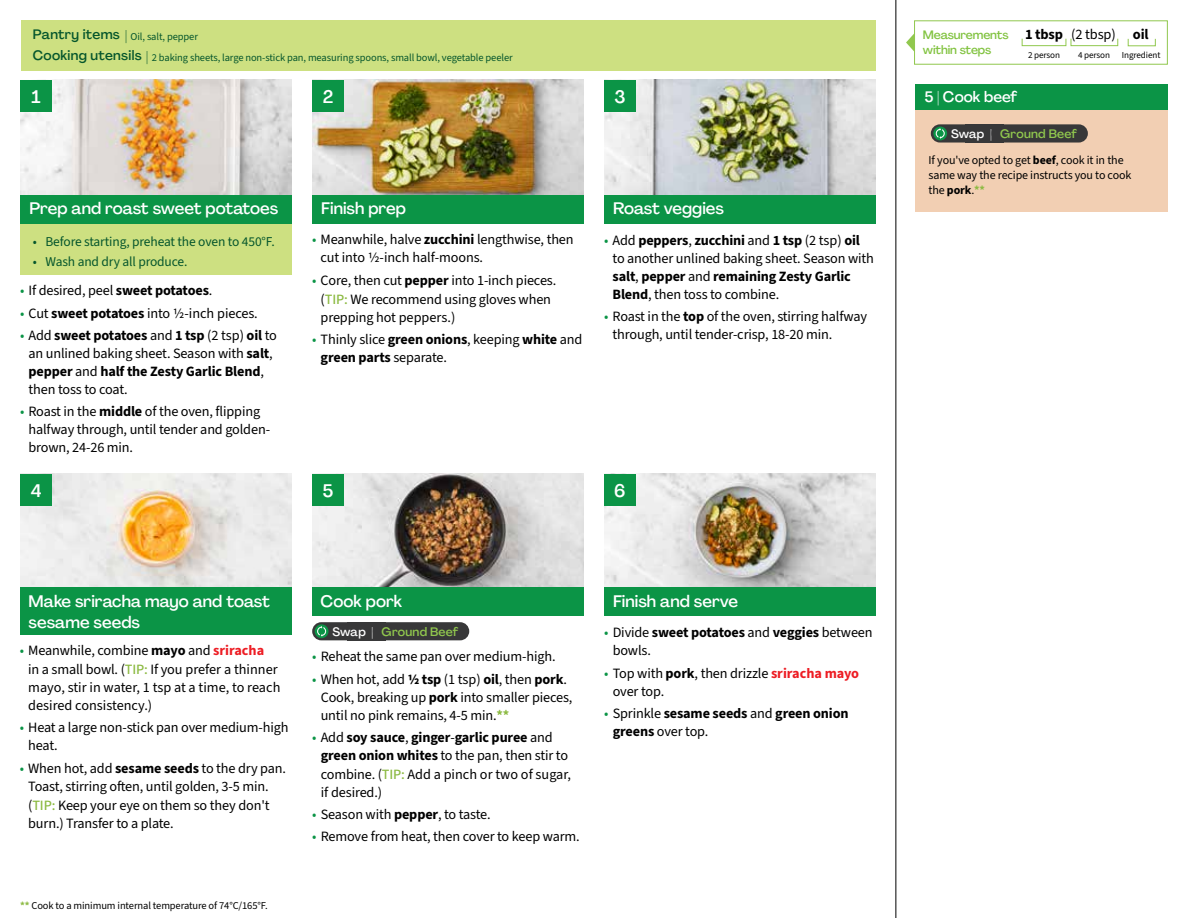
<style>
.page{position:relative;width:1188px;height:918px;background:#fff}
.page>*{position:absolute;margin:0;border:0;box-sizing:border-box;transform-origin:0 0}
.t1{font:500 18px "Agrandir";color:#fff}
.t2{font:500 16.5px/21.1px "Agrandir";color:#fff}
.t3{font:500 15px "Agrandir";color:#fff}
.t4{font:700 14.4px "Source Sans 3";letter-spacing:-.01em;color:#000}
.t5{font:14.25px/18px "Source Sans 3";letter-spacing:-.01em;color:#000}
.t6{font:700 14.25px/18px "Source Sans 3";letter-spacing:-.01em;color:#000}
.t7{font:13.5px "Source Sans 3";letter-spacing:-.01em;color:#05562c}
.t8{font:500 13.5px "Agrandir";letter-spacing:.025em;color:#05562c}
.t9{font:500 12.15px "Agrandir";letter-spacing:.02em;color:#91c84e}
.t10{font:12px/15px "Source Sans 3";letter-spacing:-.01em;color:#000}
.t11{font:500 12px/15.8px "Agrandir";letter-spacing:-.01em;color:#82c341}
.t12{font:10.5px "Source Sans 3";letter-spacing:-.01em;color:#05562c}
.t13{font:10.5px "Source Sans 3";letter-spacing:-.01em;color:#000}
.t14{font:9.15px "Source Sans 3";letter-spacing:-.01em;color:#000}
.s1{font-family:"Agrandir";font-weight:500;font-size:13.5px}
.s2{color:#0b9446}
.s3{font-weight:700}
.s4{font-weight:500;color:#8cba42}
.s5{color:#fff}
.s6{font-weight:700;color:#ed1d24}
.s7{font-weight:400;color:#0b9446}
.s8{font-weight:400}
.s9{font-weight:700;color:#8cba42}
</style>
<div class="page">
<img style="left:20px;top:474px;width:272px;height:113px">
<img style="left:312px;top:474px;width:272px;height:113px">
<img style="left:604px;top:473px;width:272px;height:114px">
<img style="left:20px;top:80px;width:272px;height:115px">
<img style="left:312px;top:80px;width:272px;height:115px">
<img style="left:604px;top:80px;width:272px;height:115px">
<div style="left:312px;top:195px;width:272px;height:29px;background:#0b9446"></div>
<div style="left:20px;top:195px;width:272px;height:29px;background:#0b9446"></div>
<div style="left:20px;top:587px;width:272px;height:47px;background:#0b9446"></div>
<div style="left:312px;top:587px;width:272px;height:29px;background:#0b9446"></div>
<div style="left:604px;top:587px;width:272px;height:29px;background:#0b9446"></div>
<div style="left:604px;top:195px;width:272px;height:29px;background:#0b9446"></div>
<div style="left:21px;top:20px;width:855px;height:51px;background:#cde081"></div>
<div style="left:20px;top:224px;width:272px;height:50px;background:#cde081"></div>
<hr style="left:896px;top:0;width:1px;height:918px;background:#000">
<div style="left:20px;top:474px;width:32px;height:32px;background:#0b9446"></div>
<div style="left:20px;top:80px;width:32px;height:32px;background:#0b9446"></div>
<div style="left:312px;top:474px;width:32px;height:32px;background:#0b9446"></div>
<div style="left:312px;top:80px;width:32px;height:32px;background:#0b9446"></div>
<div style="left:604px;top:474px;width:32px;height:32px;background:#0b9446"></div>
<div style="left:604px;top:80px;width:32px;height:32px;background:#0b9446"></div>
<div style="left:914px;top:20px;width:254px;height:45px;border:1px solid #91c84e"></div>
<div style="left:1022px;top:38px;width:44px;height:8px;border:1px solid #91c84e"></div>
<div style="left:1071px;top:38px;width:47px;height:8px;border:1px solid #91c84e"></div>
<div style="left:1128px;top:38px;width:28px;height:8px;border:1px solid #91c84e"></div>
<svg style="left:906px;top:33px;width:9px;height:19px"></svg>
<div style="left:347px;top:622px;width:38px;height:18px;background:#383839"></div>
<div style="left:312px;top:622px;width:71px;height:18px;background:#383839;border-radius:9px"></div>
<svg style="left:315px;top:624px;width:14px;height:14px"></svg>
<svg style="left:317px;top:626px;width:9px;height:11px"></svg>
<div style="left:373px;top:622px;width:96px;height:18px;background:#383839;border-radius:9px"></div>
<div style="left:916px;top:110px;width:252px;height:101px;background:#f2cfb3"></div>
<div style="left:916px;top:84px;width:252px;height:26px;background:#0b9446"></div>
<div style="left:966px;top:124px;width:38px;height:19px;background:#383839"></div>
<div style="left:931px;top:124px;width:70px;height:19px;background:#383839;border-radius:9px"></div>
<svg style="left:933px;top:127px;width:14px;height:13px"></svg>
<svg style="left:936px;top:128px;width:9px;height:11px"></svg>
<div style="left:991px;top:124px;width:97px;height:19px;background:#383839;border-radius:9px"></div>
<p class="t12" style="left:33px;top:30px;width:167px"><span class="s1">Pantry items |</span> Oil, salt, pepper</p>
<p class="t8" style="left:33px;top:47px;width:110px">Cooking utensils</p>
<p class="t12" style="left:146px;top:51px;width:368px"><span class="s1">|</span> 2 baking sheets, large non-stick pan, measuring spoons, small bowl, vegetable peeler</p>
<p class="t1" style="left:32px;top:86px;width:11px">1</p>
<p class="t1" style="left:323px;top:86px;width:12px">2</p>
<p class="t1" style="left:614px;top:85px;width:13px">3</p>
<p class="t2" style="left:29px;top:198px;width:250px">Prep and roast sweet potatoes</p>
<p class="t2" style="left:321px;top:198px;width:86px">Finish prep</p>
<p class="t2" style="left:613px;top:198px;width:113px">Roast veggies</p>
<p class="t7" style="left:33px;top:233px;width:244px">• Before starting, preheat the oven to 450°F.</p>
<p class="t7" style="left:33px;top:253px;width:156px">• Wash and dry all produce.</p>
<p class="t5" style="left:20px;top:282px;width:194px"><span class="s2">•</span> If desired, peel <span class="s3">sweet potatoes</span>.</p>
<p class="t5" style="left:20px;top:304px;width:239px"><span class="s2">•</span> Cut <span class="s3">sweet potatoes</span> into 1/2-inch pieces.</p>
<p class="t5" style="left:29px;top:326px;width:250px;text-indent:-9px"><span class="s2">•</span> Add <span class="s3">sweet potatoes</span> and <span class="s3">1 tsp</span> (2 tsp) <span class="s3">oil</span> to an unlined baking sheet. Season with <span class="s3">salt</span>, <span class="s3">pepper</span> and <span class="s3">half the Zesty Garlic Blend</span>, then toss to coat.</p>
<p class="t5" style="left:29px;top:403px;width:243px;text-indent:-9px"><span class="s2">•</span> Roast in the <span class="s3">middle</span> of the oven, flipping halfway through, until tender and golden&shy;brown, 24-26 min.</p>
<p class="t5" style="left:321px;top:231px;width:255px;text-indent:-9px"><span class="s2">•</span> Meanwhile, halve <span class="s3">zucchini</span> lengthwise, then cut into 1/2-inch half-moons.</p>
<p class="t5" style="left:321px;top:271px;width:237px;line-height:18.5px;text-indent:-9px"><span class="s2">•</span> Core, then cut <span class="s3">pepper</span> into 1-inch pieces. (<span class="s4">TIP:</span> We recommend using gloves when prepping hot peppers.)</p>
<p class="t5" style="left:321px;top:330px;width:263px;text-indent:-9px"><span class="s2">•</span> Thinly slice <span class="s3">green onions</span>, keeping <span class="s3">white</span> and <span class="s3">green parts</span> separate.</p>
<p class="t5" style="left:613px;top:231px;width:263px;text-indent:-9px"><span class="s2">•</span> Add <span class="s3">peppers</span>, <span class="s3">zucchini</span> and <span class="s3">1 tsp</span> (2 tsp) <span class="s3">oil </span>to another unlined baking sheet. Season with <span class="s3">salt</span>, <span class="s3">pepper</span> and <span class="s3">remaining Zesty Garlic Blend</span>, then toss to combine.</p>
<p class="t5" style="left:613px;top:307px;width:256px;text-indent:-9px"><span class="s2">•</span> Roast in the <span class="s3">top</span> of the oven, stirring halfway through, until tender-crisp, 18-20 min.</p>
<p class="t1" style="left:31px;top:479px;width:12px">4</p>
<p class="t1" style="left:323px;top:479px;width:12px">5</p>
<p class="t1" style="left:614px;top:479px;width:13px">6</p>
<p class="t2" style="left:29px;top:590px;width:243px">Make sriracha mayo and toast sesame seeds</p>
<p class="t2" style="left:321px;top:590px;width:83px">Cook pork</p>
<p class="t2" style="left:613px;top:590px;width:127px">Finish and serve</p>
<p class="t9" style="left:332px;top:624px;width:128px"><span class="s5">Swap |</span> Ground Beef</p>
<p class="t5" style="left:613px;top:623px;width:261px;text-indent:-9px"><span class="s2">•</span> Divide <span class="s3">sweet potatoes</span> and <span class="s3">veggies</span> between bowls.</p>
<p class="t5" style="left:613px;top:664px;width:248px;text-indent:-9px"><span class="s2">•</span> Top with <span class="s3">pork</span>, then drizzle <span class="s6">sriracha mayo </span>over top.</p>
<p class="t6" style="left:613px;top:705px;width:238px;text-indent:-9px"><span class="s7">•</span> <span class="s8">Sprinkle</span> sesame seeds <span class="s8">and</span> green onion greens <span class="s8">over top.</span></p>
<p class="t5" style="left:28px;top:641px;width:254px;text-indent:-9px"><span class="s2">•</span> Meanwhile, combine <span class="s3">mayo</span> and <span class="s6">sriracha<br></span>in a small bowl. (<span class="s4">TIP:</span> If you prefer a thinner mayo, stir in water, 1 tsp at a time, to reach desired consistency.)</p>
<p class="t5" style="left:28px;top:719px;width:262px;text-indent:-9px"><span class="s2">•</span> Heat a large non-stick pan over medium-high heat.</p>
<p class="t5" style="left:28px;top:759px;width:259px;text-indent:-9px"><span class="s2">•</span> When hot, add <span class="s3">sesame seeds</span> to the dry pan.<br>Toast, stirring often, until golden, 3-5 min. (<span class="s4">TIP:</span> Keep your eye on them so they don't burn.) Transfer to a plate.</p>
<p class="t5" style="left:312px;top:648px;width:245px"><span class="s2">•</span> Reheat the same pan over medium-high.</p>
<p class="t5" style="left:321px;top:670px;width:253px;text-indent:-9px"><span class="s2">•</span> When hot, add <span class="s3">1/2 tsp</span> (1 tsp) <span class="s3">oil</span>, then <span class="s3">pork</span>.<br>Cook, breaking up <span class="s3">pork</span> into smaller pieces, until no pink remains, 4-5 min.<span class="s9">**</span></p>
<p class="t5" style="left:321px;top:728px;width:252px;text-indent:-9px"><span class="s2">•</span> Add <span class="s3">soy sauce</span>, <span class="s3">ginger</span>-<span class="s3">garlic puree</span> and <span class="s3">green onion whites</span> to the pan, then stir to combine. (<span class="s4">TIP:</span> Add a pinch or two of sugar, if desired.)</p>
<p class="t5" style="left:312px;top:805px;width:180px"><span class="s2">•</span> Season with <span class="s3">pepper</span>, to taste.</p>
<p class="t5" style="left:312px;top:828px;width:269px"><span class="s2">•</span> Remove from heat, then cover to keep warm.</p>
<p class="t13" style="left:20px;top:898px;width:249px"><span class="s9">**</span> Cook to a minimum internal temperature of 74°C/165°F.</p>
<p class="t11" style="left:923px;top:26px;width:87px">Measurements within steps</p>
<p class="t4" style="left:1025px;top:25px;width:125px">1 tbsp <span class="s8">(2 tbsp)</span> oil</p>
<p class="t14" style="left:1028px;top:49px;width:34px">2 person</p>
<p class="t14" style="left:1078px;top:49px;width:34px">4 person</p>
<p class="t14" style="left:1122px;top:49px;width:40px">Ingredient</p>
<p class="t3" style="left:924px;top:88px;width:95px">5 | Cook beef</p>
<p class="t9" style="left:951px;top:126px;width:128px"><span class="s5">Swap |</span> Ground Beef</p>
<p class="t10" style="left:929px;top:153px;width:204px">If you've opted to get <span class="s3">beef</span>, cook it in the same way the recipe instructs you to cook the <span class="s3">pork</span>.<span class="s9">**</span></p>
</div>
